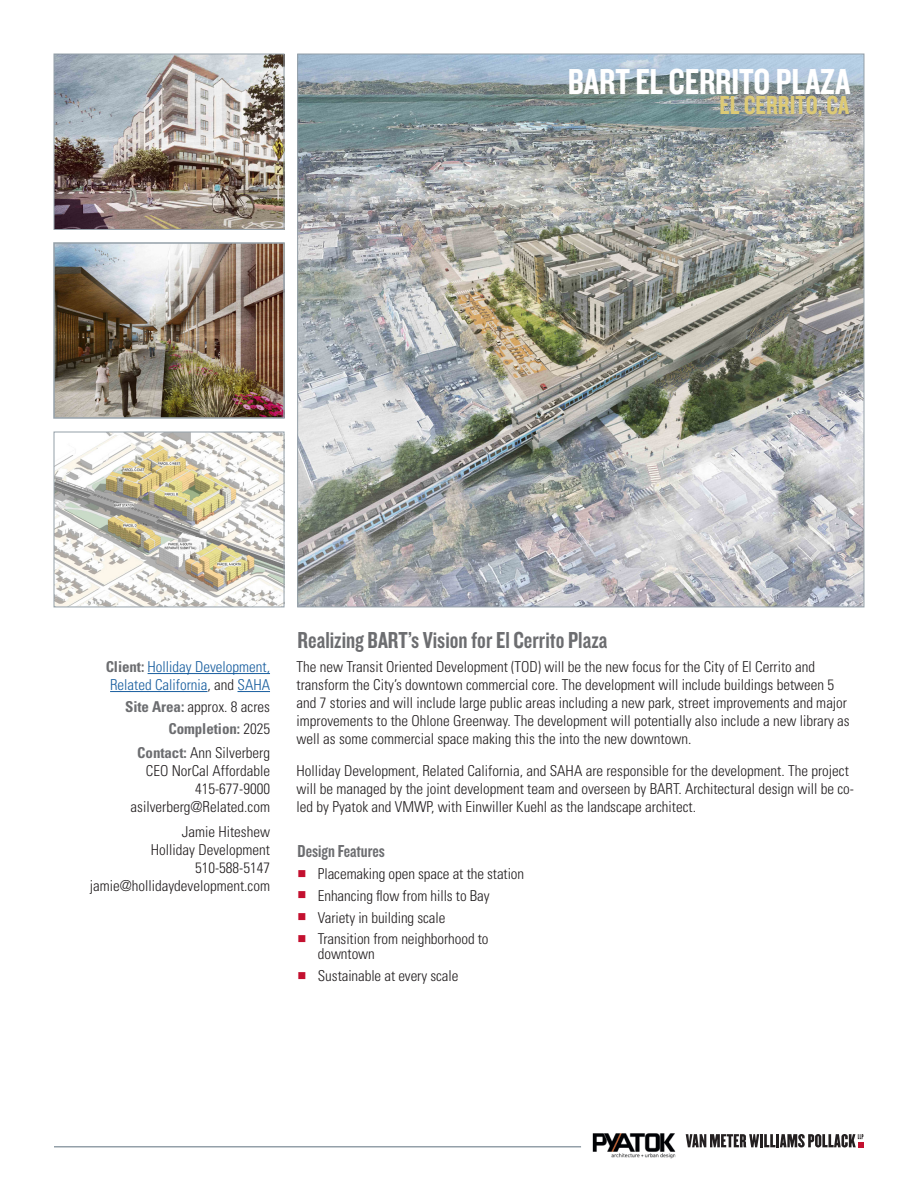
<style>
.page{position:relative;width:918px;height:1188px;background:#fff}
.page>*{position:absolute;margin:0;border:0;box-sizing:border-box;transform-origin:0 0}
.white_head{font:37.5px "Knockout 49 Liteweight";letter-spacing:-.005em;color:#fff}
.location_head{font:27px "Knockout 49 Liteweight";color:#ddca75}
.tag_line{font:24px "Knockout 49 Liteweight";color:#6c6d70}
.features_subhead{font:18px "Knockout 49 Liteweight";color:#6c6d70}
.body_11_15{font:300 condensed 15px/18px "Univers LT Std";color:#231f20}
.body_list{font:300 condensed 15px/18px "Univers LT Std";color:#231f20;text-align:right}
.features_list{font:300 condensed 15px/15px "Univers LT Std";letter-spacing:-.005em;color:#231f20}
.body_list-2{font:300 condensed 15px/18px "Univers LT Std";color:#175d9e}
.body_list-3{font:700 condensed 15px "Univers LT Std";letter-spacing:-.005em;color:#6c6d70}
.s1{font-weight:700;color:#6c6d70}
.s2{color:#231f20}
.s3{font-weight:300;color:#231f20}
.s4{color:#c3102f}
</style>
<div class="page">
<svg style="left:686px;top:1134px;width:177px;height:14px"></svg>
<img style="left:56px;top:434px;width:226px;height:171px">
<div style="left:54px;top:432px;width:230px;height:175px;border:1px solid #94a0a9"></div>
<img style="left:56px;top:245px;width:226px;height:171px">
<div style="left:53px;top:242px;width:232px;height:177px;border:2px solid #94a0a9"></div>
<img style="left:299px;top:56px;width:563px;height:549px">
<img style="left:56px;top:56px;width:226px;height:172px">
<div style="left:54px;top:54px;width:230px;height:176px;border:1px solid #94a0a9"></div>
<hr style="left:148px;top:673px;width:122px;height:1px;background:#175d9e">
<hr style="left:110px;top:691px;width:98px;height:1px;background:#175d9e">
<hr style="left:238px;top:691px;width:32px;height:1px;background:#175d9e">
<hr style="left:54px;top:1146px;width:527px;height:2px;background:#94a0a9">
<img style="left:593px;top:1133px;width:83px;height:26px">
<p class="white_head" style="left:568px;top:58px;width:284px">BART EL CERRITO PLAZA</p>
<p class="location_head" style="left:719px;top:87px;width:131px">EL CERRITO, CA</p>
<p class="body_list-2" style="left:106px;top:658px;width:166px"><span class="s1">Client:</span> Holliday Development,<br>Related California<span class="s2">, and</span> SAHA</p>
<p class="body_list" style="left:125px;top:698px;width:146px"><span class="s1">Site Area:</span> approx. 8 acres</p>
<p class="body_list-3" style="left:168px;top:719px;width:103px">Completion: <span class="s3">2025</span></p>
<p class="body_list" style="left:131px;top:744px;width:141px"><span class="s1">Contact:</span> Ann Silverberg<br>CEO NorCal Affordable<br>415-677-9000 asilverberg@Related.com</p>
<p class="body_list" style="left:90px;top:823px;width:182px">Jamie Hiteshew<br>Holliday Development<br>510-588-5147 jamie@hollidaydevelopment.com</p>
<p class="tag_line" style="left:298px;top:625px;width:311px">Realizing BART’s Vision for El Cerrito Plaza</p>
<p class="body_11_15" style="left:297px;top:658px;width:555px">The new Transit Oriented Development (TOD) will be the new focus for the City of El Cerrito and transform the City’s downtown commercial core. The development will include buildings between 5 and 7 stories and will include large public areas including a new park, street improvements and major improvements to the Ohlone Greenway. The development will potentially also include a new library as well as some commercial space making this the into the new downtown.</p>
<p class="body_11_15" style="left:297px;top:761px;width:559px">Holliday Development, Related California, and SAHA are responsible for the development. The project will be managed by the joint development team and overseen by BART. Architectural design will be co&shy;led by Pyatok and VMWP, with Einwiller Kuehl as the landscape architect.</p>
<p class="features_subhead" style="left:298px;top:840px;width:89px">Design Features</p>
<p class="features_list" style="left:298px;top:866px;width:228px"><span class="s4">■</span> Placemaking open space at the station</p>
<p class="features_list" style="left:298px;top:888px;width:194px"><span class="s4">■</span> Enhancing flow from hills to Bay</p>
<p class="features_list" style="left:298px;top:910px;width:149px"><span class="s4">■</span> Variety in building scale</p>
<p class="features_list" style="left:318px;top:932px;width:172px;text-indent:-20px"><span class="s4">■</span> Transition from neighborhood to downtown</p>
<p class="features_list" style="left:298px;top:968px;width:162px"><span class="s4">■</span> Sustainable at every scale</p>
</div>
